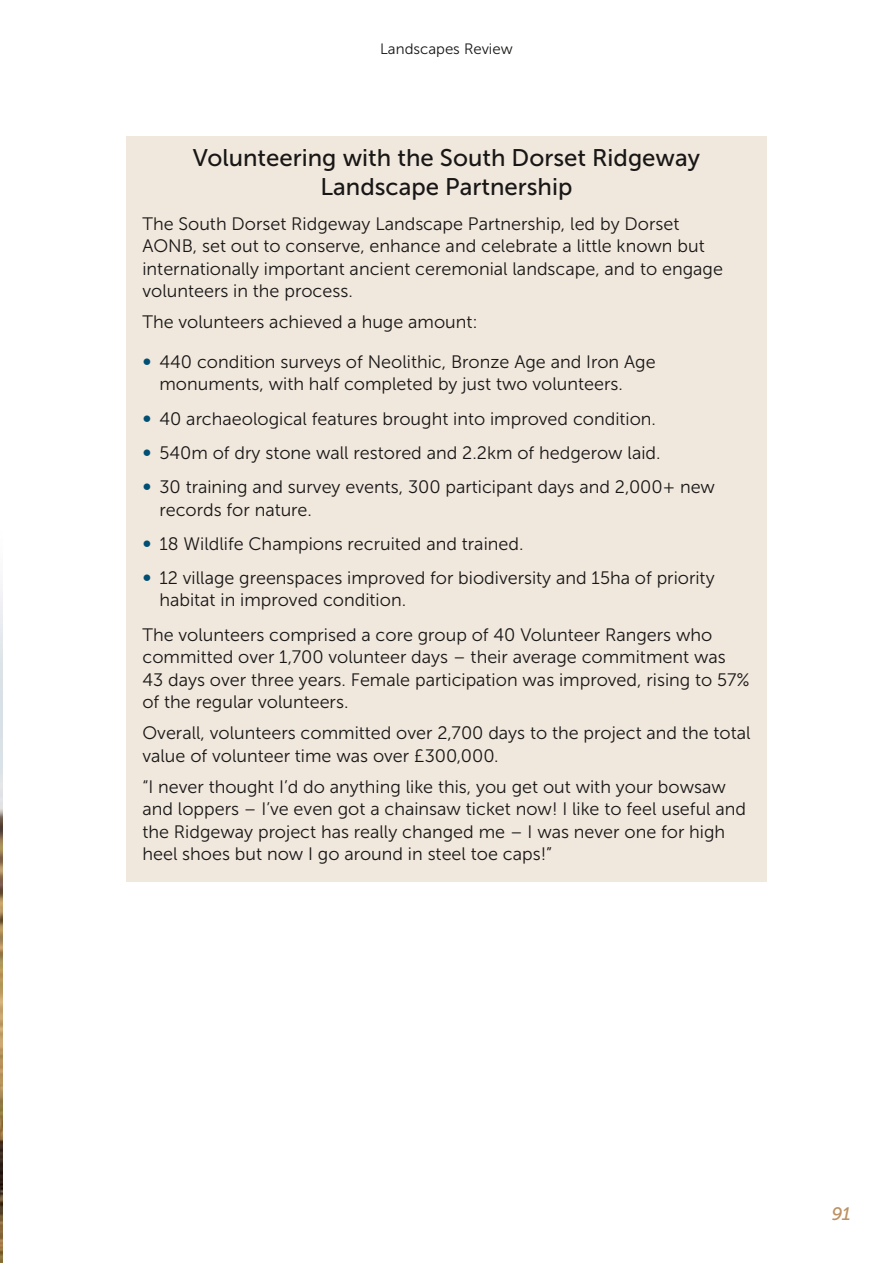
<style>
.page{position:relative;width:893px;height:1263px;background:#fff}
.page>*{position:absolute;margin:0;border:0;box-sizing:border-box;transform-origin:0 0}
.Proposals_Box_Head{font:24px/28.8px "Museo Sans 500";color:#181716;text-align:center}
.Shaded_Box_Text{font:18px/22.5px "Museo Sans 300";color:#181716}
.t1{font:italic 18px "Museo 500";color:#bc9063}
.t2{font:15px "Museo Sans 300";color:#181716}
.s1{font-family:"Museo Sans 500";color:#004f74}
</style>
<div class="page">
<img style="left:0;top:585px;width:3px;height:678px">
<div style="left:126px;top:137px;width:641px;height:72px;background:#f0e7dd"></div>
<div style="left:126px;top:208px;width:641px;height:111px;background:#f0e7dd"></div>
<div style="left:126px;top:306px;width:641px;height:44px;background:#f0e7dd"></div>
<div style="left:126px;top:346px;width:641px;height:66px;background:#f0e7dd"></div>
<div style="left:126px;top:403px;width:641px;height:43px;background:#f0e7dd"></div>
<div style="left:126px;top:437px;width:641px;height:43px;background:#f0e7dd"></div>
<div style="left:126px;top:471px;width:641px;height:66px;background:#f0e7dd"></div>
<div style="left:126px;top:528px;width:641px;height:43px;background:#f0e7dd"></div>
<div style="left:126px;top:562px;width:641px;height:66px;background:#f0e7dd"></div>
<div style="left:126px;top:619px;width:641px;height:111px;background:#f0e7dd"></div>
<div style="left:126px;top:717px;width:641px;height:66px;background:#f0e7dd"></div>
<div style="left:126px;top:771px;width:641px;height:111px;background:#f0e7dd"></div>
<p class="t2" style="left:380px;top:41px;width:134px">Landscapes Review</p>
<p class="Proposals_Box_Head" style="left:193px;top:143px;width:508px">Volunteering with the South Dorset Ridgeway<br>Landscape Partnership</p>
<p class="Shaded_Box_Text" style="left:142px;top:213px;width:582px">The South Dorset Ridgeway Landscape Partnership, led by Dorset AONB, set out to conserve, enhance and celebrate a little known but internationally important ancient ceremonial landscape, and to engage volunteers in the process.</p>
<p class="Shaded_Box_Text" style="left:142px;top:311px;width:337px">The volunteers achieved a huge amount:</p>
<p class="Shaded_Box_Text" style="left:159px;top:351px;width:498px;text-indent:-17px"><span class="s1">∞</span> 440 condition surveys of Neolithic, Bronze Age and Iron Age monuments, with half completed by just two volunteers.</p>
<p class="Shaded_Box_Text" style="left:142px;top:407px;width:515px"><span class="s1">∞</span> 40 archaeological features brought into improved condition.</p>
<p class="Shaded_Box_Text" style="left:142px;top:441px;width:520px"><span class="s1">∞</span> 540m of dry stone wall restored and 2.2km of hedgerow laid.</p>
<p class="Shaded_Box_Text" style="left:159px;top:476px;width:557px;text-indent:-17px"><span class="s1">∞</span> 30 training and survey events, 300 participant days and 2,000+ new records for nature.</p>
<p class="Shaded_Box_Text" style="left:142px;top:532px;width:383px"><span class="s1">∞</span> 18 Wildlife Champions recruited and trained.</p>
<p class="Shaded_Box_Text" style="left:159px;top:567px;width:557px;text-indent:-17px"><span class="s1">∞</span> 12 village greenspaces improved for biodiversity and 15ha of priority habitat in improved condition.</p>
<p class="Shaded_Box_Text" style="left:142px;top:623px;width:609px">The volunteers comprised a core group of 40 Volunteer Rangers who committed over 1,700 volunteer days – their average commitment was 43 days over three years. Female participation was improved, rising to 57% of the regular volunteers.</p>
<p class="Shaded_Box_Text" style="left:142px;top:722px;width:610px">Overall, volunteers committed over 2,700 days to the project and the total value of volunteer time was over £300,000.</p>
<p class="Shaded_Box_Text" style="left:142px;top:775px;width:605px">“I never thought I’d do anything like this, you get out with your bowsaw and loppers – I’ve even got a chainsaw ticket now! I like to feel useful and the Ridgeway project has really changed me – I was never one for high heel shoes but now I go around in steel toe caps!”</p>
<p class="t1" style="left:832px;top:1204px;width:20px">91</p>
</div>
